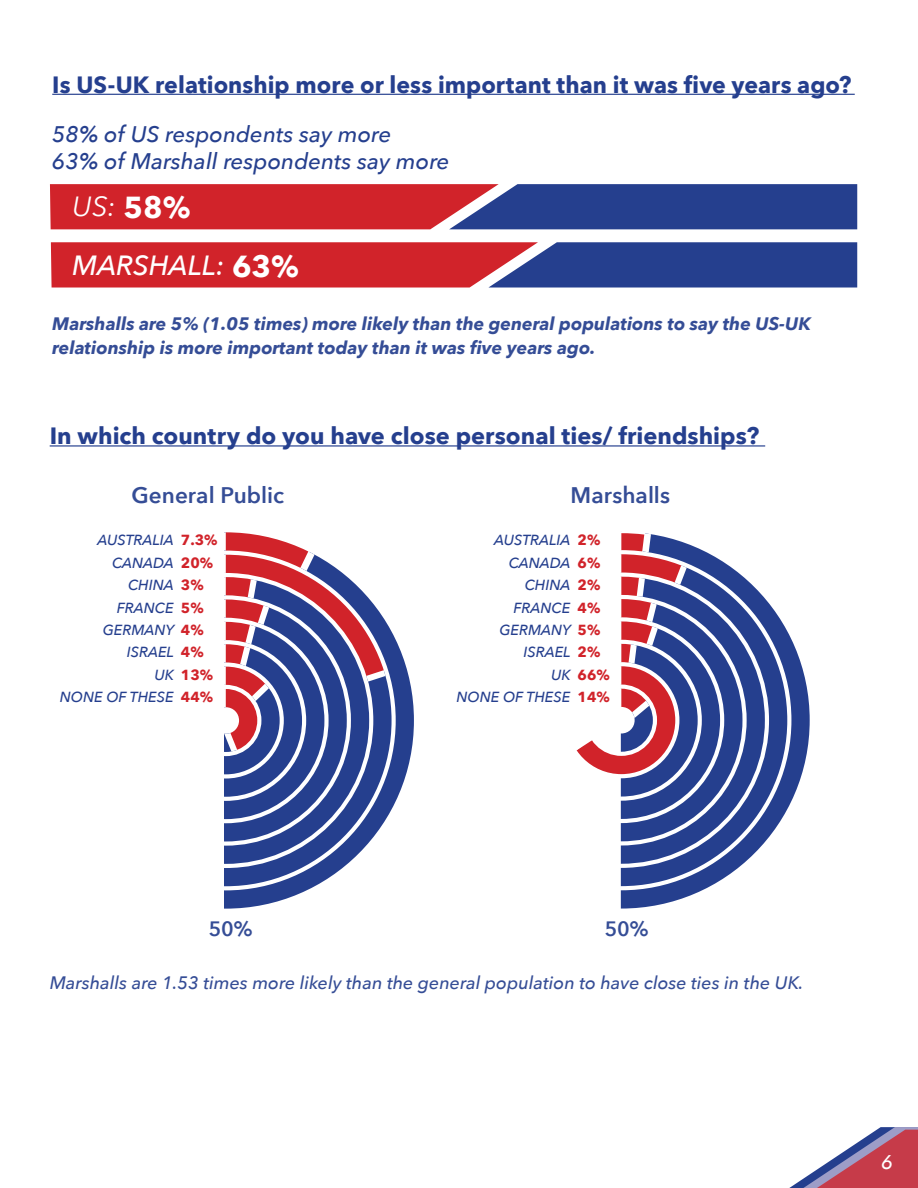
<style>
.page{position:relative;width:918px;height:1188px;background:#fff}
.page>*{position:absolute;margin:0;border:0;box-sizing:border-box;transform-origin:0 0}
.t1{font:italic 500 27.75px/59.1px "Avenir Next";color:#fff}
.t2{font:700 23.55px "Avenir Next";color:#253f8e}
.t3{font:italic 500 22.5px/27px "Avenir Next";color:#253f8e}
.t4{font:600 22.5px "Avenir Next";color:#354d96}
.t5{font:600 20.7px "Avenir Next";color:#354d96}
.t6{font:italic 500 19.8px "Avenir Next";color:#fff}
.t7{font:italic 700 18px/24px "Avenir Next";color:#354d96}
.t8{font:italic 500 18px "Avenir Next";color:#354d96}
.t9{font:italic 500 14.55px/22.5px "Avenir Next";color:#253f8e}
.t10{font:700 14.55px/22.5px "Avenir Next";color:#d1232a}
.s1{font-weight:400}
.s2{font-weight:700;font-style:normal;font-size:30.3px}
</style>
<div class="page">
<svg style="left:789px;top:1127px;width:129px;height:61px"></svg>
<hr style="left:52px;top:94px;width:803px;height:1px;background:#253f8e">
<svg style="left:50px;top:184px;width:807px;height:45px;background:#82355d"></svg>
<svg style="left:51px;top:242px;width:806px;height:46px;background:#8c375b"></svg>
<hr style="left:50px;top:445px;width:715px;height:2px;background:#253f8e">
<svg style="left:787px;top:631px;width:23px;height:179px"></svg>
<svg style="left:720px;top:560px;width:67px;height:321px"></svg>
<svg style="left:720px;top:577px;width:45px;height:287px"></svg>
<svg style="left:720px;top:599px;width:22px;height:242px;background:#4b61a2"></svg>
<svg style="left:224px;top:632px;width:185px;height:277px"></svg>
<svg style="left:224px;top:819px;width:168px;height:67px"></svg>
<svg style="left:224px;top:819px;width:145px;height:45px"></svg>
<svg style="left:224px;top:819px;width:123px;height:23px;background:#4d62a3"></svg>
<svg style="left:224px;top:532px;width:168px;height:287px"></svg>
<svg style="left:409px;top:533px;width:311px;height:376px"></svg>
<h2 class="t2" style="left:52px;top:64px;width:801px">Is US-UK relationship more or less important than it was five years ago?</h2>
<p class="t3" style="left:52px;top:120px;width:399px">58% of US respondents say more<br>63% of Marshall respondents say more</p>
<h1 class="t1" style="left:72px;top:176px;width:228px"><span class="s1">US:</span> <span class="s2">58%<br></span>MARSHALL: <span class="s2">63%</span></h1>
<p class="t7" style="left:52px;top:311px;width:760px">Marshalls are 5% (1.05 times) more likely than the general populations to say the US-UK relationship is more important today than it was five years ago.</p>
<h2 class="t2" style="left:50px;top:416px;width:711px">In which country do you have close personal ties/ friendships?</h2>
<p class="t4" style="left:132px;top:476px;width:154px">General Public</p>
<p class="t10" style="left:181px;top:529px;width:38px">7.3%<br>20%<br>3%<br>5%<br>4%<br>4%<br>13%<br>44%</p>
<p class="t9" style="left:112px;top:528px;width:22px;text-indent:-15px">Australia<br>Cana</p>
<p class="t9" style="left:153px;top:551px;width:20px">da</p>
<p class="t9" style="left:128px;top:573px;width:20px">China</p>
<p class="t9" style="left:117px;top:596px;width:19px">France</p>
<p class="t9" style="left:103px;top:618px;width:23px">German</p>
<p class="t9" style="left:166px;top:618px;width:10px">y</p>
<p class="t9" style="left:127px;top:641px;width:14px">Israel</p>
<p class="t9" style="left:154px;top:663px;width:21px">UK</p>
<p class="t9" style="left:60px;top:685px;width:80px">None of these</p>
<p class="t4" style="left:571px;top:476px;width:101px">Marshalls</p>
<p class="t10" style="left:578px;top:529px;width:27px">2%<br>6%<br>2%<br>4%<br>5%<br>2%<br>66%<br>14%</p>
<p class="t9" style="left:509px;top:528px;width:22px;text-indent:-15px">Australia<br>Cana</p>
<p class="t9" style="left:550px;top:551px;width:20px">da</p>
<p class="t9" style="left:525px;top:573px;width:20px">China</p>
<p class="t9" style="left:513px;top:596px;width:19px">France</p>
<p class="t9" style="left:500px;top:618px;width:23px">German</p>
<p class="t9" style="left:562px;top:618px;width:10px">y</p>
<p class="t9" style="left:524px;top:641px;width:14px">Israel</p>
<p class="t9" style="left:551px;top:663px;width:21px">UK</p>
<p class="t9" style="left:456px;top:685px;width:80px">None of these</p>
<p class="t5" style="left:209px;top:911px;width:45px">50%</p>
<p class="t5" style="left:605px;top:911px;width:45px">50%</p>
<p class="t8" style="left:50px;top:967px;width:755px">Marshalls are 1.53 times more likely than the general population to have close ties in the UK.</p>
<p class="t6" style="left:881px;top:1145px;width:13px">6</p>
</div>
